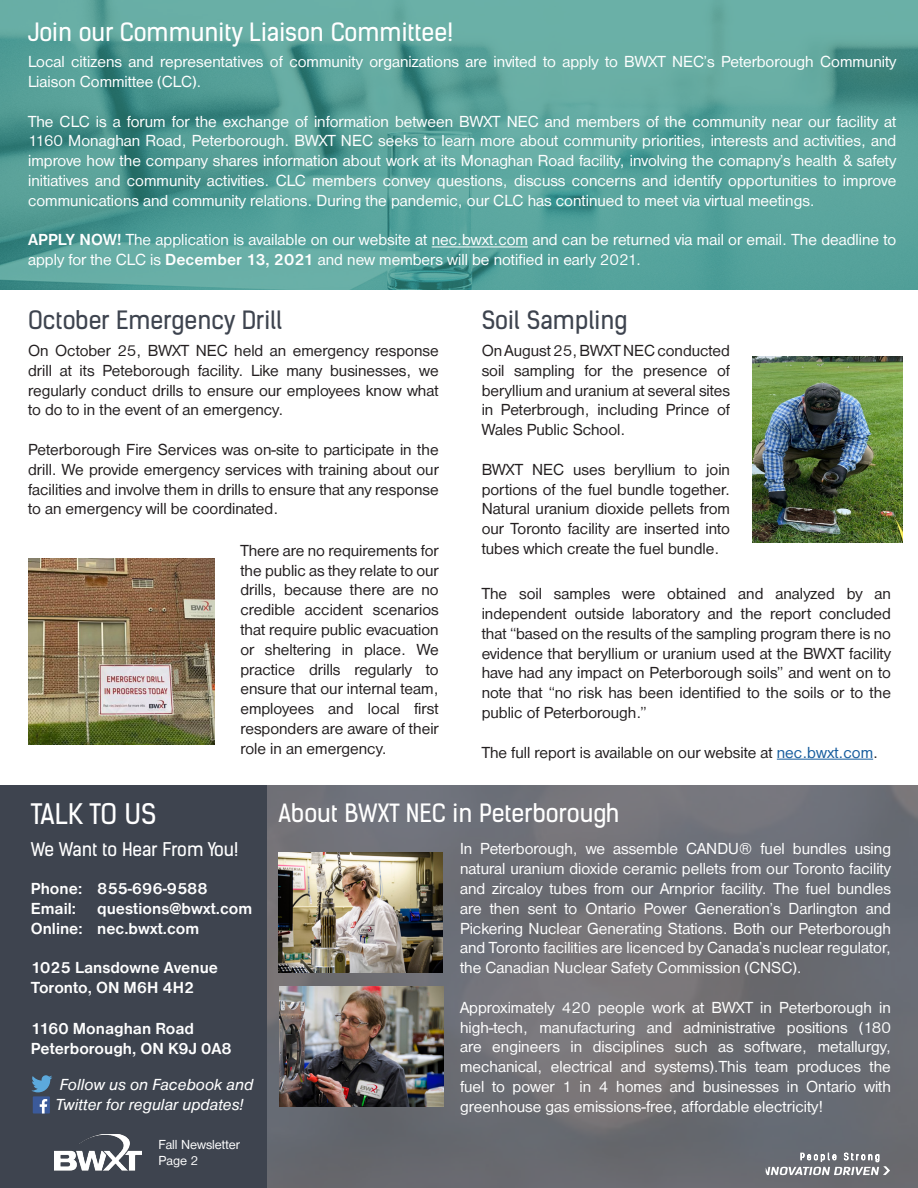
<style>
.page{position:relative;width:918px;height:1188px;background:#fff}
.page>*{position:absolute;margin:0;border:0;box-sizing:border-box;transform-origin:0 0}
.t1{font:27px "Kelson Sans Regular BG";color:#fff}
.t2{font:24px "Kelson Sans Regular BG";color:#fff}
.t3{font:24px "Kelson Sans Regular BG";color:#3e444f}
.t4{font:18px "Kelson Sans Regular BG";letter-spacing:-.01em;color:#fff}
.t5{font:16.5px/19.8px "Nimbus San D";color:#fff;text-align:justify}
.t6{font:16.5px/19.8px "Nimbus San D";color:#231f20;text-align:justify}
.t7{font:700 16.5px/19.8px "Nimbus San D";color:#fff}
.t8{font:italic 16.5px/19.8px "Nimbus San D";color:#fff}
.t9{font:13.5px "Nimbus San D";color:#fff}
.s1{font-weight:700}
.s2{color:#175d9e}
</style>
<div class="page">
<div style="left:0;top:786px;width:918px;height:402px;background:#3e444f"></div>
<img style="left:54px;top:1134px;width:87px;height:36px">
<div style="left:33px;top:1096px;width:17px;height:18px;background:#3b5a9a"></div>
<svg style="left:40px;top:1099px;width:7px;height:15px"></svg>
<img style="left:0;top:0;width:918px;height:290px">
<hr style="left:432px;top:246px;width:96px;height:1px;background:#fff">
<svg style="left:31px;top:1075px;width:21px;height:17px"></svg>
<img style="left:28px;top:558px;width:187px;height:186px">
<img style="left:268px;top:786px;width:650px;height:402px">
<img style="left:753px;top:357px;width:150px;height:186px">
<hr style="left:777px;top:759px;width:96px;height:1px;background:#175d9e">
<img style="left:279px;top:853px;width:164px;height:119px">
<img style="left:280px;top:987px;width:164px;height:119px">
<svg style="left:766px;top:1153px;width:124px;height:22px;background:#909297"></svg>
<p class="t2" style="left:28px;top:17px;width:426px">Join our Community Liaison Committee!</p>
<p class="t5" style="left:28px;top:52px;width:870px">Local citizens and representatives of community organizations are invited to apply to BWXT NEC’s Peterborough Community<br>Liaison Committee (CLC).</p>
<p class="t5" style="left:28px;top:111px;width:870px">The CLC is a forum for the exchange of information between BWXT NEC and members of the community near our facility at 1160 Monaghan Road, Peterborough. BWXT NEC seeks to learn more about community priorities, interests and activities, and improve how the company shares information about work at its Monaghan Road facility, involving the comapny’s health &amp; safety initiatives and community activities. CLC members convey questions, discuss concerns and identify opportunities to improve communications and community relations. During the pandemic, our CLC has continued to meet via virtual meetings.</p>
<p class="t5" style="left:28px;top:230px;width:870px"><span class="s1">APPLY NOW!</span> The application is available on our website at nec.bwxt.com and can be returned via mail or email. The deadline to apply for the CLC is <span class="s1">December 13, 2021</span> and new members will be notified in early 2021.</p>
<p class="t3" style="left:28px;top:305px;width:256px">October Emergency Drill</p>
<p class="t6" style="left:28px;top:341px;width:412px">On October 25, BWXT NEC held an emergency response drill at its Peteborough facility. Like many businesses, we regularly conduct drills to ensure our employees know what to do to in the event of an emergency.</p>
<p class="t6" style="left:28px;top:440px;width:412px">Peterborough Fire Services was on-site to participate in the drill. We provide emergency services with training about our facilities and involve them in drills to ensure that any response to an emergency will be coordinated.</p>
<p class="t6" style="left:240px;top:541px;width:200px">There are no requirements for the public as they relate to our drills, because there are no credible accident scenarios that require public evacuation or sheltering in place. We practice drills regularly to ensure that our internal team, employees and local first responders are aware of their role in an emergency.</p>
<p class="t3" style="left:482px;top:305px;width:147px">Soil Sampling</p>
<p class="t6" style="left:482px;top:341px;width:250px">On August 25, BWXT NEC conducted soil sampling for the presence of beryllium and uranium at several sites in Peterbrough, including Prince of Wales Public School.</p>
<p class="t6" style="left:482px;top:460px;width:250px">BWXT NEC uses beryllium to join portions of the fuel bundle together.<br>Natural uranium dioxide pellets from our Toronto facility are inserted into tubes which create the fuel bundle.</p>
<p class="t6" style="left:482px;top:584px;width:411px">The soil samples were obtained and analyzed by an independent outside laboratory and the report concluded that “based on the results of the sampling program there is no evidence that beryllium or uranium used at the BWXT facility have had any impact on Peterborough soils” and went on to note that “no risk has been identified to the soils or to the public of Peterborough.”</p>
<p class="t6" style="left:482px;top:742px;width:398px">The full report is available on our website at <span class="s2">nec.bwxt.com</span>.</p>
<p class="t1" style="left:31px;top:797px;width:127px">TALK TO US</p>
<p class="t4" style="left:31px;top:838px;width:209px">We Want to Hear From You!</p>
<p class="t7" style="left:31px;top:879px;width:178px">Phone: 855-696-9588<br>Email:</p>
<p class="t7" style="left:31px;top:899px;width:223px;text-indent:66px">questions@bwxt.com<br>Online: nec.bwxt.com</p>
<p class="t7" style="left:31px;top:958px;width:189px">1025 Lansdowne Avenue<br>Toronto, ON M6H 4H2</p>
<p class="t7" style="left:31px;top:1019px;width:203px">1160 Monaghan Road<br>Peterborough, ON K9J 0A8</p>
<p class="t8" style="left:56px;top:1075px;width:199px">Follow us on Facebook and<br>Twitter for regular updates!</p>
<p class="t9" style="left:159px;top:1137px;width:83px">Fall Newsletter</p>
<p class="t9" style="left:159px;top:1153px;width:41px">Page 2</p>
<p class="t2" style="left:279px;top:798px;width:342px">About BWXT NEC in Peterborough</p>
<p class="t5" style="left:460px;top:839px;width:432px">In Peterborough, we assemble CANDU® fuel bundles using natural uranium dioxide ceramic pellets from our Toronto facility and zircaloy tubes from our Arnprior facility. The fuel bundles are then sent to Ontario Power Generation’s Darlington and Pickering Nuclear Generating Stations. Both our Peterborough and Toronto facilities are licenced by Canada’s nuclear regulator, the Canadian Nuclear Safety Commission (CNSC).</p>
<p class="t5" style="left:460px;top:998px;width:432px">Approximately 420 people work at BWXT in Peterborough in high-tech, manufacturing and administrative positions (180 are engineers in disciplines such as software, metallurgy, mechanical, electrical and systems).This team produces the fuel to power 1 in 4 homes and businesses in Ontario with greenhouse gas emissions-free, affordable electricity!</p>
</div>
